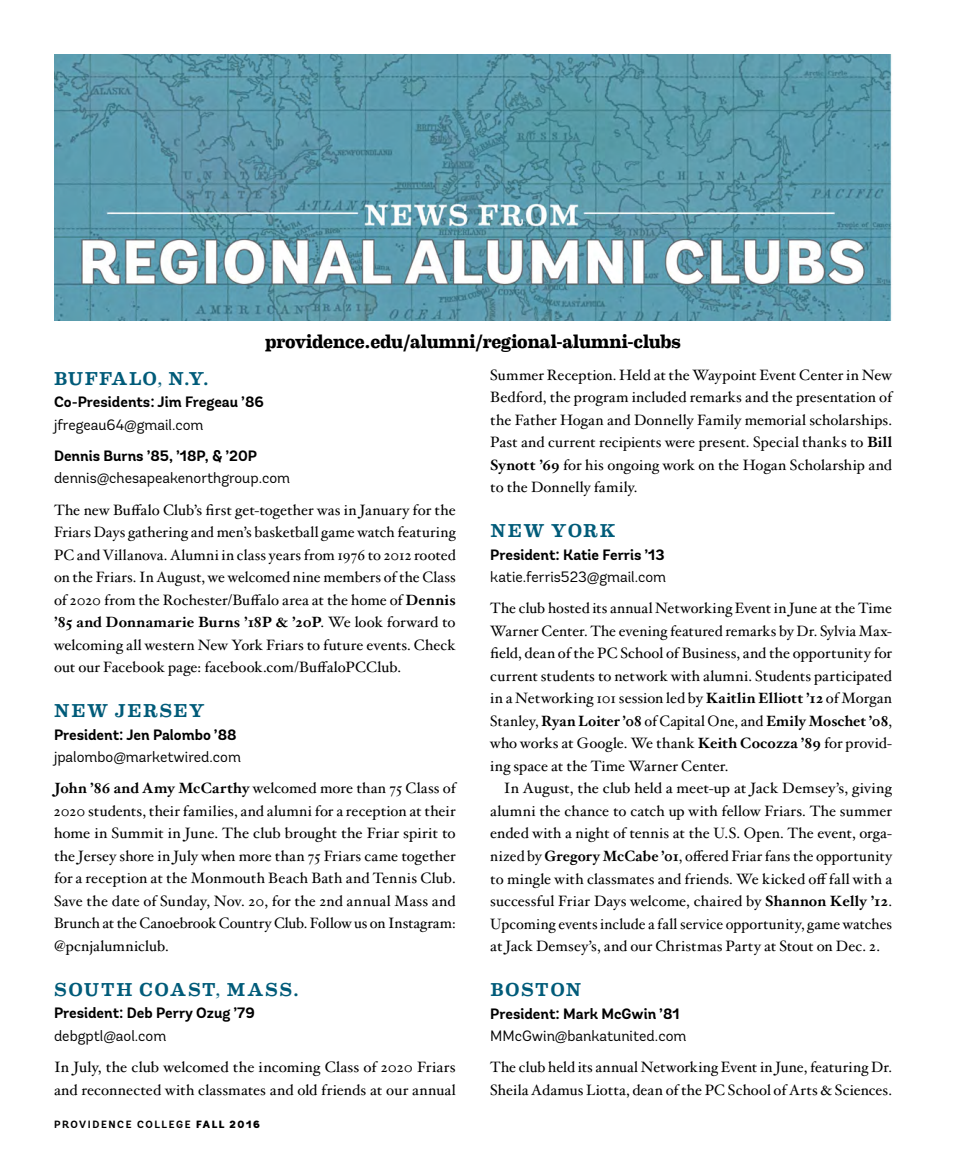
<style>
.page{position:relative;width:972px;height:1175px;background:#fff}
.page>*{position:absolute;margin:0;border:0;box-sizing:border-box;transform-origin:0 0}
.alumni_andes{font:700 19.5px "Eames Century Modern";letter-spacing:-.005em;color:#000}
.alumni_heds{font:500 18.75px "Eames Century Modern";letter-spacing:.08em;color:#005b79}
.alumni_heds-2{font:500 18.75px "Eames Century Modern";letter-spacing:.06em;color:#005b79}
._02_Hoefler_body_3{font:15px/22.5px "Hoefler Txt";letter-spacing:.005em;color:#000;text-align:justify}
.alumni_andes-2{font:700 15px "Andes";color:#000}
.alumni_contact{font:15px "Andes";color:#000}
._02_Hoefler_body_3-2{font:700 14.85px "Hoefler Txt";letter-spacing:.005em;color:#000}
.t1{font:700 10.5px "Andes";letter-spacing:.15em;color:#000}
.s1{font-weight:700;font-size:14.85px}
.s2{font-weight:400;font-size:15px}
.s3{font-weight:900}
</style>
<div class="page">
<img style="left:54px;top:55px;width:838px;height:265px">
<p class="alumni_andes" style="left:265px;top:327px;width:417px">providence.edu/alumni/regional-alumni-clubs</p>
<p class="alumni_heds-2" style="left:54px;top:364px;width:156px">BUFFALO, N.Y.</p>
<p class="alumni_andes-2" style="left:54px;top:393px;width:211px">Co-Presidents: Jim Fregeau ’86</p>
<p class="alumni_contact" style="left:54px;top:415px;width:151px">jfregeau64@gmail.com</p>
<p class="alumni_andes-2" style="left:54px;top:446px;width:205px">Dennis Burns ’85, ’18P, &amp; ’20P</p>
<p class="alumni_contact" style="left:54px;top:469px;width:238px">dennis@chesapeakenorthgroup.com</p>
<p class="_02_Hoefler_body_3" style="left:54px;top:497px;width:403px">The new Buffalo Club’s first get-together was in January for the Friars Days gathering and men’s basketball game watch featuring PC and Villanova. Alumni in class years from 1976 to 2012 rooted on the Friars. In August, we welcomed nine members of the Class of 2020 from the Rochester/Buffalo area at the home of <span class="s1">Dennis</span></p>
<p class="_02_Hoefler_body_3-2" style="left:54px;top:610px;width:403px">’85 and Donnamarie Burns ’18P &amp; ’20P<span class="s2">. We look forward to</span></p>
<p class="_02_Hoefler_body_3" style="left:54px;top:632px;width:403px">welcoming all western New York Friars to future events. Check out our Facebook page: facebook.com/BuffaloPCClub.</p>
<p class="alumni_heds" style="left:54px;top:696px;width:152px">NEW JERSEY</p>
<p class="alumni_andes-2" style="left:54px;top:725px;width:184px">President: Jen Palombo ’88</p>
<p class="alumni_contact" style="left:54px;top:748px;width:188px">jpalombo@marketwired.com</p>
<p class="_02_Hoefler_body_3" style="left:54px;top:776px;width:403px"><span class="s1">John ’86 and Amy McCarthy</span> welcomed more than 75 Class of 2020 students, their families, and alumni for a reception at their home in Summit in June. The club brought the Friar spirit to the Jersey shore in July when more than 75 Friars came together for a reception at the Monmouth Beach Bath and Tennis Club.<br>Save the date of Sunday, Nov. 20, for the 2nd annual Mass and Brunch at the Canoebrook Country Club. Follow us on Instagram: @pcnjalumniclub.</p>
<p class="alumni_heds" style="left:54px;top:975px;width:246px">SOUTH COAST, MASS.</p>
<p class="alumni_andes-2" style="left:54px;top:1003px;width:202px">President: Deb Perry Ozug ’79</p>
<p class="alumni_contact" style="left:54px;top:1026px;width:114px">debgptl@aol.com</p>
<p class="_02_Hoefler_body_3" style="left:54px;top:1055px;width:403px">In July, the club welcomed the incoming Class of 2020 Friars and reconnected with classmates and old friends at our annual</p>
<p class="t1" style="left:54px;top:1117px;width:207px">PROVIDENCE COLLEGE <span class="s3">FALL 2016</span></p>
<p class="_02_Hoefler_body_3" style="left:490px;top:363px;width:403px">Summer Reception. Held at the Waypoint Event Center in New Bedford, the program included remarks and the presentation of the Father Hogan and Donnelly Family memorial scholarships.<br>Past and current recipients were present. Special thanks to <span class="s1">Bill Synott ’69</span> for his ongoing work on the Hogan Scholarship and to the Donnelly family.</p>
<p class="alumni_heds" style="left:491px;top:516px;width:127px">NEW YORK</p>
<p class="alumni_andes-2" style="left:490px;top:545px;width:176px">President: Katie Ferris ’13</p>
<p class="alumni_contact" style="left:490px;top:568px;width:177px">katie.ferris523@gmail.com</p>
<p class="_02_Hoefler_body_3" style="left:490px;top:596px;width:403px">The club hosted its annual Networking Event in June at the Time Warner Center. The evening featured remarks by Dr. Sylvia Max&shy;field, dean of the PC School of Business, and the opportunity for current students to network with alumni. Students participated in a Networking 101 session led by <span class="s1">Kaitlin Elliott ’12</span> of Morgan</p>
<p class="_02_Hoefler_body_3-2" style="left:490px;top:709px;width:403px"><span class="s2">Stanley,</span> Ryan Loiter ’08 <span class="s2">of Capital One, and</span> Emily Moschet ’08<span class="s2">,</span></p>
<p class="_02_Hoefler_body_3" style="left:490px;top:731px;width:403px">who works at Google. We thank <span class="s1">Keith Cocozza ’89</span> for provid&shy;ing space at the Time Warner Center.</p>
<p class="_02_Hoefler_body_3" style="left:490px;top:776px;width:403px;text-indent:14px">In August, the club held a meet-up at Jack Demsey’s, giving alumni the chance to catch up with fellow Friars. The summer ended with a night of tennis at the U.S. Open. The event, orga&shy;nized by <span class="s1">Gregory McCabe ’01</span>, offered Friar fans the opportunity to mingle with classmates and friends. We kicked off fall with a successful Friar Days welcome, chaired by <span class="s1">Shannon Kelly ’12</span>.<br>Upcoming events include a fall service opportunity, game watches at Jack Demsey’s, and our Christmas Party at Stout on Dec. 2.</p>
<p class="alumni_heds" style="left:491px;top:975px;width:92px">BOSTON</p>
<p class="alumni_andes-2" style="left:490px;top:1004px;width:191px">President: Mark McGwin ’81</p>
<p class="alumni_contact" style="left:490px;top:1026px;width:198px">MMcGwin@bankatunited.com</p>
<p class="_02_Hoefler_body_3" style="left:490px;top:1055px;width:403px">The club held its annual Networking Event in June, featuring Dr.<br>Sheila Adamus Liotta, dean of the PC School of Arts &amp; Sciences.</p>
</div>
